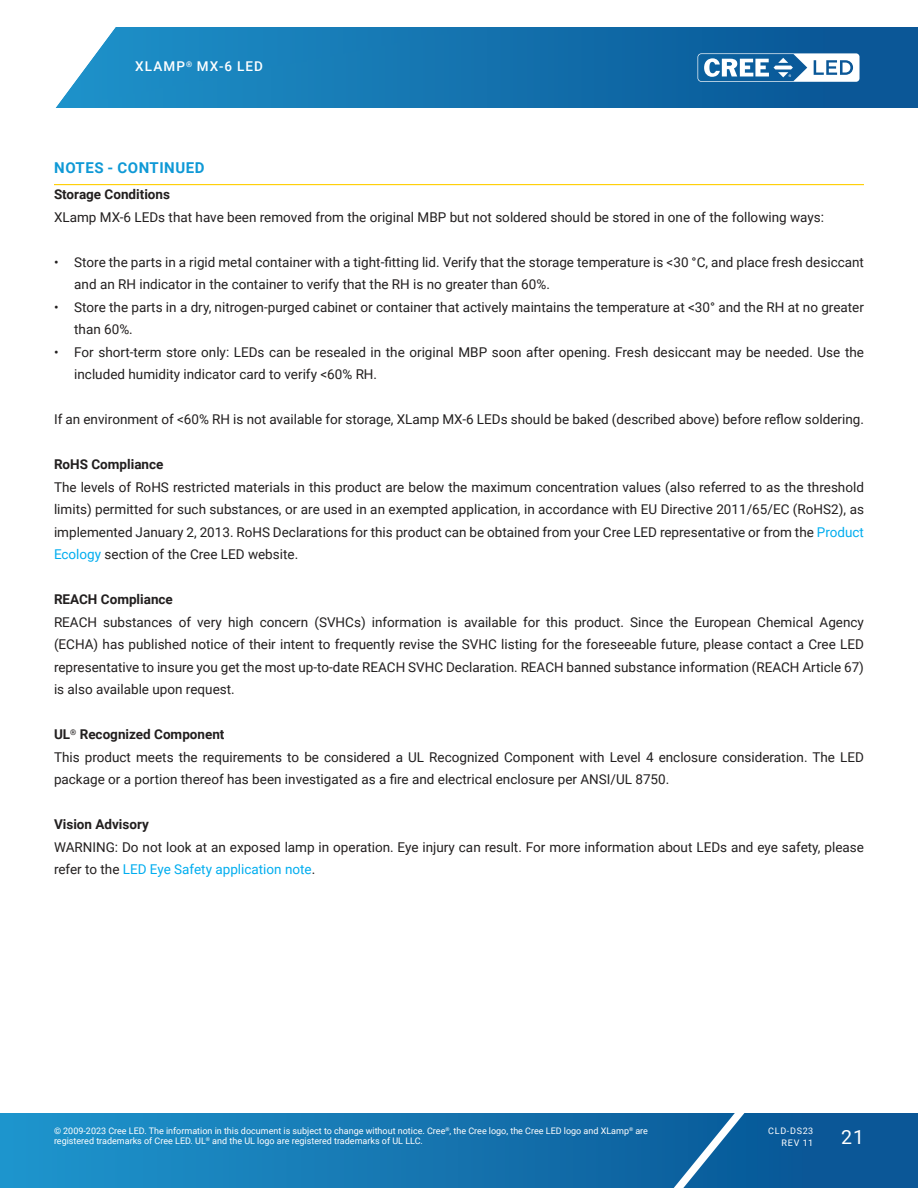
<style>
.page{position:relative;width:918px;height:1188px;background:#fff}
.page>*{position:absolute;margin:0;border:0;box-sizing:border-box;transform-origin:0 0}
.t1{font:19.5px "Roboto";color:#fff}
.t2{font:700 15px "Roboto";letter-spacing:.035em;color:#0f99d6}
.t3{font:13.5px/22.5px "Roboto";color:#221f1f}
.t4{font:700 13.5px "Roboto";color:#221f1f}
.t5{font:500 13.5px "Roboto";letter-spacing:.085em;color:#fff}
.t6{font:9px/10.8px "Roboto";color:#fff}
.t7{font:9px/12px "Roboto";letter-spacing:.085em;color:#fff;text-align:right}
.s1{color:#00adef}
.s2{font-weight:700}
</style>
<div class="page">
<img style="left:0;top:1113px;width:918px;height:75px">
<svg style="left:644px;top:1113px;width:117px;height:75px;background:#1d6ca5"></svg>
<svg style="left:85px;top:27px;width:833px;height:81px;background:#1573ae"></svg>
<img style="left:55px;top:68px;width:30px;height:40px">
<svg style="left:698px;top:53px;width:162px;height:29px"></svg>
<hr style="left:54px;top:184px;width:810px;height:1px;background:#ffce00">
<p class="t5" style="left:135px;top:59px;width:129px">XLAMP<sup>®</sup> MX-6 LED</p>
<p class="t2" style="left:54px;top:161px;width:152px">NOTES - CONTINUED</p>
<p class="t4" style="left:54px;top:188px;width:118px">Storage Conditions</p>
<p class="t3" style="left:54px;top:205px;width:772px">XLamp MX‑6 LEDs that have been removed from the original MBP but not soldered should be stored in one of the following ways:</p>
<p class="t3" style="left:74px;top:252px;width:791px;text-indent:-20px">• Store the parts in a rigid metal container with a tight‑昀椀tting lid. Verify that the storage temperature is &lt;30 °C, and place fresh desiccant and an RH indicator in the container to verify that the RH is no greater than 60%.</p>
<p class="t3" style="left:74px;top:297px;width:791px;text-indent:-20px">• Store the parts in a dry, nitrogen‑purged cabinet or container that actively maintains the temperature at &lt;30° and the RH at no greater than 60%.</p>
<p class="t3" style="left:74px;top:342px;width:791px;text-indent:-20px">• For short‑term store only: LEDs can be resealed in the original MBP soon after opening. Fresh desiccant may be needed. Use the included humidity indicator card to verify &lt;60% RH.</p>
<p class="t3" style="left:54px;top:408px;width:812px">If an environment of &lt;60% RH is not available for storage, XLamp MX‑6 LEDs should be baked (described above) before re昀氀ow soldering.</p>
<p class="t4" style="left:54px;top:458px;width:111px">RoHS Compliance</p>
<p class="t3" style="left:54px;top:477px;width:812px;text-align:justify">The levels of RoHS restricted materials in this product are below the maximum concentration values (also referred to as the threshold limits) permitted for such substances, or are used in an exempted application, in accordance with EU Directive 2011/65/EC (RoHS2), as implemented January 2, 2013. RoHS Declarations for this product can be obtained from your Cree LED representative or from the <span class="s1">Product Ecology</span> section of the Cree LED website.</p>
<p class="t4" style="left:54px;top:593px;width:120px">REACH Compliance</p>
<p class="t3" style="left:54px;top:610px;width:812px;text-align:justify">REACH substances of very high concern (SVHCs) information is available for this product. Since the European Chemical Agency (ECHA) has published notice of their intent to frequently revise the SVHC listing for the foreseeable future, please contact a Cree LED representative to insure you get the most up‑to‑date REACH SVHC Declaration. REACH banned substance information (REACH Article 67) is also available upon request.</p>
<p class="t3" style="left:54px;top:723px;width:811px"><span class="s2">UL</span><sup>®</sup> <span class="s2">Recognized Component<br></span>This product meets the requirements to be considered a UL Recognized Component with Level 4 enclosure consideration. The LED package or a portion thereof has been investigated as a 昀椀re and electrical enclosure per ANSI/UL 8750.</p>
<p class="t4" style="left:54px;top:818px;width:96px">Vision Advisory</p>
<p class="t3" style="left:54px;top:835px;width:812px">WARNING: Do not look at an exposed lamp in operation. Eye injury can result. For more information about LEDs and eye safety, please refer to the <span class="s1">LED Eye Safety application note</span>.</p>
<p class="t6" style="left:54px;top:1126px;width:596px">© 2009-2023 Cree LED. The information in this document is subject to change without notice. Cree<sup>®</sup>, the Cree logo, the Cree LED logo and XLamp<sup>®</sup> are registered trademarks of Cree LED. UL<sup>®</sup> and the UL logo are registered trademarks of UL LLC.</p>
<p class="t7" style="left:768px;top:1125px;width:47px">CLD-DS23<br>REV 11</p>
<h1 class="t1" style="left:841px;top:1128px;width:24px">21</h1>
</div>
